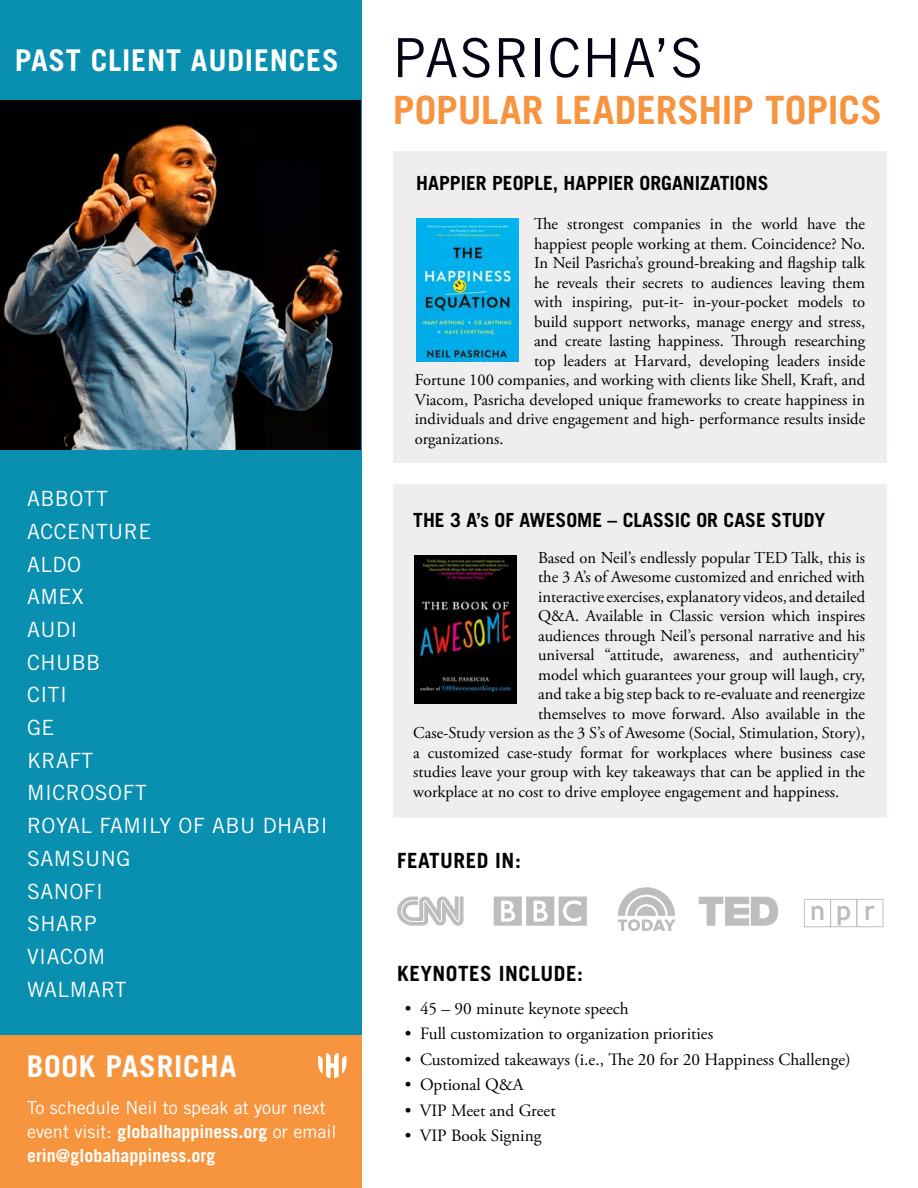
<style>
.page{position:relative;width:918px;height:1188px;background:#fff}
.page>*{position:absolute;margin:0;border:0;box-sizing:border-box;transform-origin:0 0}
.t1{font:54px "Trade Gothic";letter-spacing:.02em;color:#080014}
.t2{font:700 39px "Trade Gothic";color:#f79440}
.t3{font:700 30px "Trade Gothic";letter-spacing:.025em;color:#fff}
.t4{font:21px/32.7px "Trade Gothic";letter-spacing:.025em;color:#fff}
.t5{font:700 21px "Trade Gothic";letter-spacing:.025em;color:#020403}
.t6{font:700 19.5px "Trade Gothic";color:#000}
.t7{font:18px/24px "Trade Gothic";color:#fff}
.t8{font:17.25px "Adobe Garamond Pro";color:#000}
.t9{font:16.5px "Adobe Garamond Pro";color:#000}
.s1{font-weight:700}
</style>
<div class="page">
<div style="left:0;top:0;width:362px;height:1188px;background:#098fb0"></div>
<img style="left:0;top:100px;width:360px;height:350px">
<div style="left:393px;top:151px;width:493px;height:312px;background:#efeded"></div>
<div style="left:393px;top:484px;width:493px;height:334px;background:#efeded"></div>
<img style="left:416px;top:219px;width:102px;height:143px">
<img style="left:415px;top:555px;width:102px;height:149px">
<div style="left:0;top:1035px;width:362px;height:153px;background:#f7943e"></div>
<svg style="left:397px;top:896px;width:67px;height:30px"></svg>
<svg style="left:494px;top:897px;width:93px;height:29px"></svg>
<svg style="left:804px;top:899px;width:80px;height:28px"></svg>
<svg style="left:618px;top:887px;width:58px;height:44px"></svg>
<svg style="left:699px;top:897px;width:79px;height:29px"></svg>
<svg style="left:318px;top:1053px;width:29px;height:25px"></svg>
<h3 class="t3" style="left:15px;top:42px;width:326px">PAST CLIENT AUDIENCES</h3>
<p class="t4" style="left:27px;top:482px;width:302px">ABBOTT<br>ACCENTURE<br>ALDO<br>AMEX<br>AUDI<br>CHUBB<br>CITI<br>GE<br>KRAFT<br>MICROSOFT<br>ROYAL FAMILY OF ABU DHABI<br>SAMSUNG<br>SANOFI<br>SHARP<br>VIACOM<br>WALMART</p>
<h3 class="t3" style="left:27px;top:1048px;width:211px">BOOK PASRICHA</h3>
<p class="t7" style="left:27px;top:1096px;width:311px">To schedule Neil to speak at your next event visit: <span class="s1">globalhappiness.org</span> or email <span class="s1">erin@globahappiness.org</span></p>
<h1 class="t1" style="left:393px;top:25px;width:312px">PASRICHA’S</h1>
<h2 class="t2" style="left:393px;top:86px;width:491px">POPULAR LEADERSHIP TOPICS</h2>
<p class="t6" style="left:416px;top:171px;width:354px">HAPPIER PEOPLE, HAPPIER ORGANIZATIONS</p>
<p class="t9" style="left:534px;top:214px;width:333px">The strongest companies in the world have the</p>
<p class="t9" style="left:534px;top:234px;width:333px">happiest people working at them. Coincidence? No.</p>
<p class="t9" style="left:534px;top:253px;width:333px">In Neil Pasricha’s ground-breaking and flagship talk</p>
<p class="t9" style="left:534px;top:273px;width:333px">he reveals their secrets to audiences leaving them</p>
<p class="t9" style="left:534px;top:292px;width:333px">with inspiring, put-it- in-your-pocket models to</p>
<p class="t9" style="left:534px;top:312px;width:333px">build support networks, manage energy and stress,</p>
<p class="t9" style="left:534px;top:331px;width:333px">and create lasting happiness. Through researching</p>
<p class="t9" style="left:534px;top:351px;width:333px">top leaders at Harvard, developing leaders inside</p>
<p class="t9" style="left:415px;top:370px;width:452px">Fortune 100 companies, and working with clients like Shell, Kraft, and</p>
<p class="t9" style="left:415px;top:390px;width:452px">Viacom, Pasricha developed unique frameworks to create happiness in</p>
<p class="t9" style="left:415px;top:409px;width:452px">individuals and drive engagement and high- performance results inside</p>
<p class="t9" style="left:415px;top:429px;width:90px">organizations.</p>
<p class="t6" style="left:413px;top:508px;width:414px">THE 3 A’s OF AWESOME – CLASSIC OR CASE STUDY</p>
<p class="t9" style="left:538px;top:548px;width:329px">Based on Neil’s endlessly popular TED Talk, this is</p>
<p class="t9" style="left:538px;top:567px;width:328px">the 3 A’s of Awesome customized and enriched with</p>
<p class="t9" style="left:538px;top:587px;width:328px">interactive exercises, explanatory videos, and detailed</p>
<p class="t9" style="left:538px;top:606px;width:328px">Q&amp;A. Available in Classic version which inspires</p>
<p class="t9" style="left:538px;top:626px;width:328px">audiences through Neil’s personal narrative and his</p>
<p class="t9" style="left:538px;top:645px;width:328px">universal “attitude, awareness, and authenticity”</p>
<p class="t9" style="left:538px;top:665px;width:329px">model which guarantees your group will laugh, cry,</p>
<p class="t9" style="left:538px;top:684px;width:328px">and take a big step back to re-evaluate and reenergize</p>
<p class="t9" style="left:538px;top:704px;width:328px">themselves to move forward. Also available in the</p>
<p class="t9" style="left:413px;top:723px;width:453px">Case-Study version as the 3 S’s of Awesome (Social, Stimulation, Story),</p>
<p class="t9" style="left:413px;top:743px;width:453px">a customized case-study format for workplaces where business case</p>
<p class="t9" style="left:413px;top:762px;width:453px">studies leave your group with key takeaways that can be applied in the</p>
<p class="t9" style="left:413px;top:782px;width:427px">workplace at no cost to drive employee engagement and happiness.</p>
<p class="t5" style="left:397px;top:848px;width:125px">FEATURED IN:</p>
<p class="t5" style="left:397px;top:960px;width:187px">KEYNOTES INCLUDE:</p>
<p class="t8" style="left:405px;top:998px;width:226px">• 45 – 90 minute keynote speech</p>
<p class="t8" style="left:405px;top:1023px;width:310px">• Full customization to organization priorities</p>
<p class="t8" style="left:405px;top:1049px;width:448px">• Customized takeaways (i.e., The 20 for 20 Happiness Challenge)</p>
<p class="t8" style="left:405px;top:1074px;width:120px">• Optional Q&amp;A</p>
<p class="t8" style="left:405px;top:1100px;width:153px">• VIP Meet and Greet</p>
<p class="t8" style="left:405px;top:1125px;width:138px">• VIP Book Signing</p>
</div>
